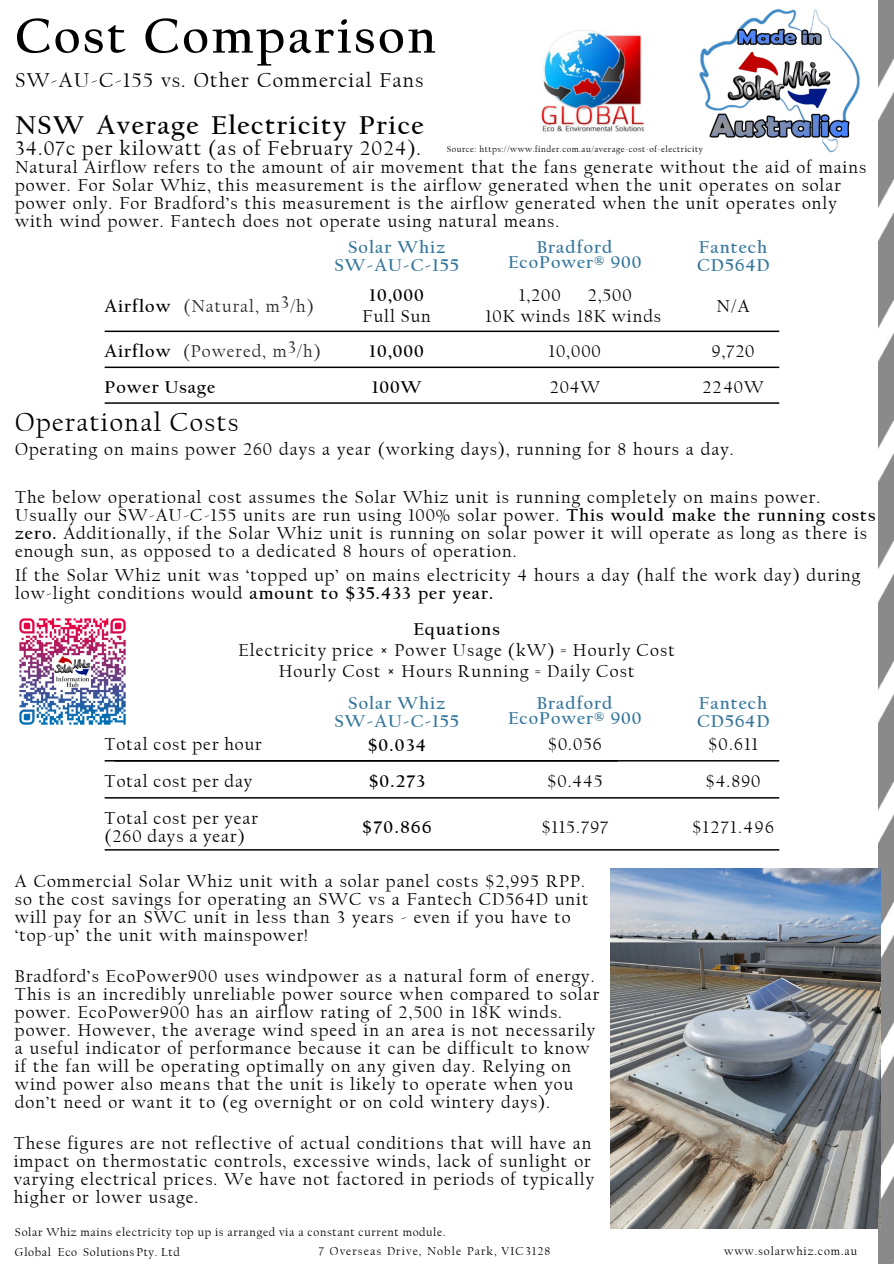
<style>
.page{position:relative;width:894px;height:1264px;background:#fff}
.page>*{position:absolute;margin:0;border:0;box-sizing:border-box;transform-origin:0 0}
.t1{font:700 51px "Californian FB";letter-spacing:.055em;color:#000}
.t2{font:700 27px "Californian FB";letter-spacing:.055em;color:#000}
.t3{font:27px "Californian FB";letter-spacing:.055em;color:#000}
.t4{font:21px "Californian FB";letter-spacing:.055em;color:#000}
.t5{font:18px/18px "Californian FB";letter-spacing:.055em;color:#000}
.t6{font:700 18px/18px "Californian FB";letter-spacing:.055em;color:#35769b;text-align:center}
.t7{font:700 18px "Californian FB";letter-spacing:.055em;color:#000}
.t8{font:18px "Californian FB";letter-spacing:.055em;color:#292829}
.t9{font:12px "Californian FB";letter-spacing:.055em;color:#000}
.t10{font:12px "Californian FB";letter-spacing:.09em;color:#000}
.t11{font:12px "Californian FB";letter-spacing:.075em;color:#000}
.t12{font:9px "Californian FB";letter-spacing:.055em;color:#000}
.s1{font-weight:700;color:#000}
.s2{font-weight:700}
</style>
<div class="page">
<img style="left:540px;top:29px;width:104px;height:103px">
<img style="left:878px;top:0;width:15px;height:1263px">
<hr style="left:105px;top:330px;width:674px;height:2px;background:#000">
<hr style="left:105px;top:366px;width:674px;height:2px;background:#000">
<hr style="left:105px;top:402px;width:674px;height:2px;background:#000">
<hr style="left:105px;top:760px;width:674px;height:1px;background:#000">
<hr style="left:105px;top:797px;width:674px;height:1px;background:#000">
<hr style="left:105px;top:849px;width:674px;height:1px;background:#000">
<img style="left:19px;top:618px;width:107px;height:107px">
<img style="left:610px;top:868px;width:270px;height:360px">
<img style="left:699px;top:8px;width:160px;height:145px">
<h1 class="t1" style="left:15px;top:15px;width:422px">Cost Comparison</h1>
<p class="t4" style="left:15px;top:71px;width:410px">SW-AU-C-155 vs. Other Commercial Fans</p>
<h2 class="t2" style="left:15px;top:114px;width:410px">NSW Average Electricity Price</h2>
<p class="t4" style="left:15px;top:139px;width:407px">34.07c per kilowatt (as of February 2024).</p>
<p class="t12" style="left:446px;top:145px;width:257px">Source: https://www.finder.com.au/average-cost-of-electricity</p>
<p class="t5" style="left:15px;top:159px;width:852px">Natural Airflow refers to the amount of air movement that the fans generate without the aid of mains power. For Solar Whiz, this measurement is the airflow generated when the unit operates on solar power only. For Bradford’s this measurement is the airflow generated when the unit operates only with wind power. Fantech does not operate using natural means.</p>
<p class="t8" style="left:105px;top:299px;width:210px"><span class="s1">Airflow</span> (Natural, m3/h)</p>
<p class="t6" style="left:334px;top:239px;width:126px">Solar Whiz<br>SW-AU-C-155</p>
<p class="t6" style="left:508px;top:241px;width:135px;line-height:15px">Bradford<br>EcoPower® 900</p>
<p class="t6" style="left:696px;top:239px;width:74px;text-align:left">Fantech<br>CD564D</p>
<p class="t7" style="left:369px;top:287px;width:56px">10,000</p>
<p class="t5" style="left:362px;top:309px;width:70px">Full Sun</p>
<p class="t5" style="left:485px;top:309px;width:177px">10K winds 18K winds</p>
<p class="t5" style="left:519px;top:287px;width:43px">1,200</p>
<p class="t5" style="left:587px;top:287px;width:45px">2,500</p>
<p class="t5" style="left:716px;top:299px;width:34px">N/A</p>
<p class="t8" style="left:105px;top:344px;width:217px"><span class="s1">Airflow</span> (Powered, m3/h)</p>
<p class="t5" style="left:549px;top:344px;width:53px">10,000</p>
<p class="t5" style="left:711px;top:344px;width:44px">9,720</p>
<p class="t7" style="left:105px;top:379px;width:112px">Power Usage</p>
<p class="t7" style="left:369px;top:344px;width:56px">10,000</p>
<p class="t5" style="left:549px;top:379px;width:52px">204W</p>
<p class="t5" style="left:702px;top:379px;width:63px">2240W</p>
<p class="t7" style="left:372px;top:379px;width:51px">100W</p>
<h2 class="t3" style="left:15px;top:410px;width:225px">Operational Costs</h2>
<p class="t5" style="left:15px;top:441px;width:719px">Operating on mains power 260 days a year (working days), running for 8 hours a day.</p>
<p class="t5" style="left:15px;top:489px;width:861px">The below operational cost assumes the Solar Whiz unit is running completely on mains power.<br>Usually our SW-AU-C-155 units are run using 100% solar power. <span class="s2">This would make the running costs zero.</span> Additionally, if the Solar Whiz unit is running on solar power it will operate as long as there is enough sun, as opposed to a dedicated 8 hours of operation.</p>
<p class="t5" style="left:15px;top:567px;width:846px">If the Solar Whiz unit was ‘topped up’ on mains electricity 4 hours a day (half the work day) during low-light conditions would <span class="s2">amount to $35.433 per year.</span></p>
<p class="t7" style="left:413px;top:621px;width:88px">Equations</p>
<p class="t5" style="left:238px;top:641px;width:437px;line-height:21px;text-align:center">Electricity price × Power Usage (kW) = Hourly Cost<br>Hourly Cost × Hours Running = Daily Cost</p>
<p class="t6" style="left:334px;top:695px;width:126px">Solar Whiz<br>SW-AU-C-155</p>
<p class="t6" style="left:508px;top:696px;width:135px;line-height:15px">Bradford<br>EcoPower® 900</p>
<p class="t6" style="left:696px;top:695px;width:74px;text-align:left">Fantech<br>CD564D</p>
<p class="t5" style="left:105px;top:736px;width:159px">Total cost per hour</p>
<p class="t5" style="left:548px;top:736px;width:55px">$0.056</p>
<p class="t5" style="left:708px;top:736px;width:51px">$0.611</p>
<p class="t5" style="left:105px;top:773px;width:149px">Total cost per day</p>
<p class="t7" style="left:367px;top:737px;width:59px">$0.034</p>
<p class="t7" style="left:368px;top:773px;width:58px">$0.273</p>
<p class="t5" style="left:547px;top:773px;width:57px">$0.445</p>
<p class="t5" style="left:705px;top:773px;width:56px">$4.890</p>
<p class="t5" style="left:105px;top:810px;width:155px">Total cost per year (260 days a year)</p>
<p class="t7" style="left:362px;top:819px;width:70px">$70.866</p>
<p class="t5" style="left:541px;top:819px;width:68px">$115.797</p>
<p class="t5" style="left:691px;top:819px;width:83px">$1271.496</p>
<p class="t5" style="left:15px;top:873px;width:574px">A Commercial Solar Whiz unit with a solar panel costs $2,995 RPP. so the cost savings for operating an SWC vs a Fantech CD564D unit will pay for an SWC unit in less than 3 years - even if you have to ‘top-up’ the unit with mainspower!</p>
<p class="t5" style="left:15px;top:968px;width:585px">Bradford’s EcoPower900 uses windpower as a natural form of energy.<br>This is an incredibly unreliable power source when compared to solar power. EcoPower900 has an airflow rating of 2,500 in 18K winds. power. However, the average wind speed in an area is not necessarily a useful indicator of performance because it can be difficult to know if the fan will be operating optimally on any given day. Relying on wind power also means that the unit is likely to operate when you don’t need or want it to (eg overnight or on cold wintery days).</p>
<p class="t5" style="left:14px;top:1135px;width:582px">These figures are not reflective of actual conditions that will have an impact on thermostatic controls, excessive winds, lack of sunlight or varying electrical prices. We have not factored in periods of typically higher or lower usage.</p>
<p class="t9" style="left:15px;top:1226px;width:432px">Solar Whiz mains electricity top up is arranged via a constant current module.</p>
<p class="t9" style="left:15px;top:1246px;width:166px">Global Eco Solutions Pty. Ltd</p>
<p class="t10" style="left:319px;top:1245px;width:233px">7 Overseas Drive, Noble Park, VIC3128</p>
<p class="t11" style="left:724px;top:1245px;width:134px">www.solarwhiz.com.au</p>
</div>
